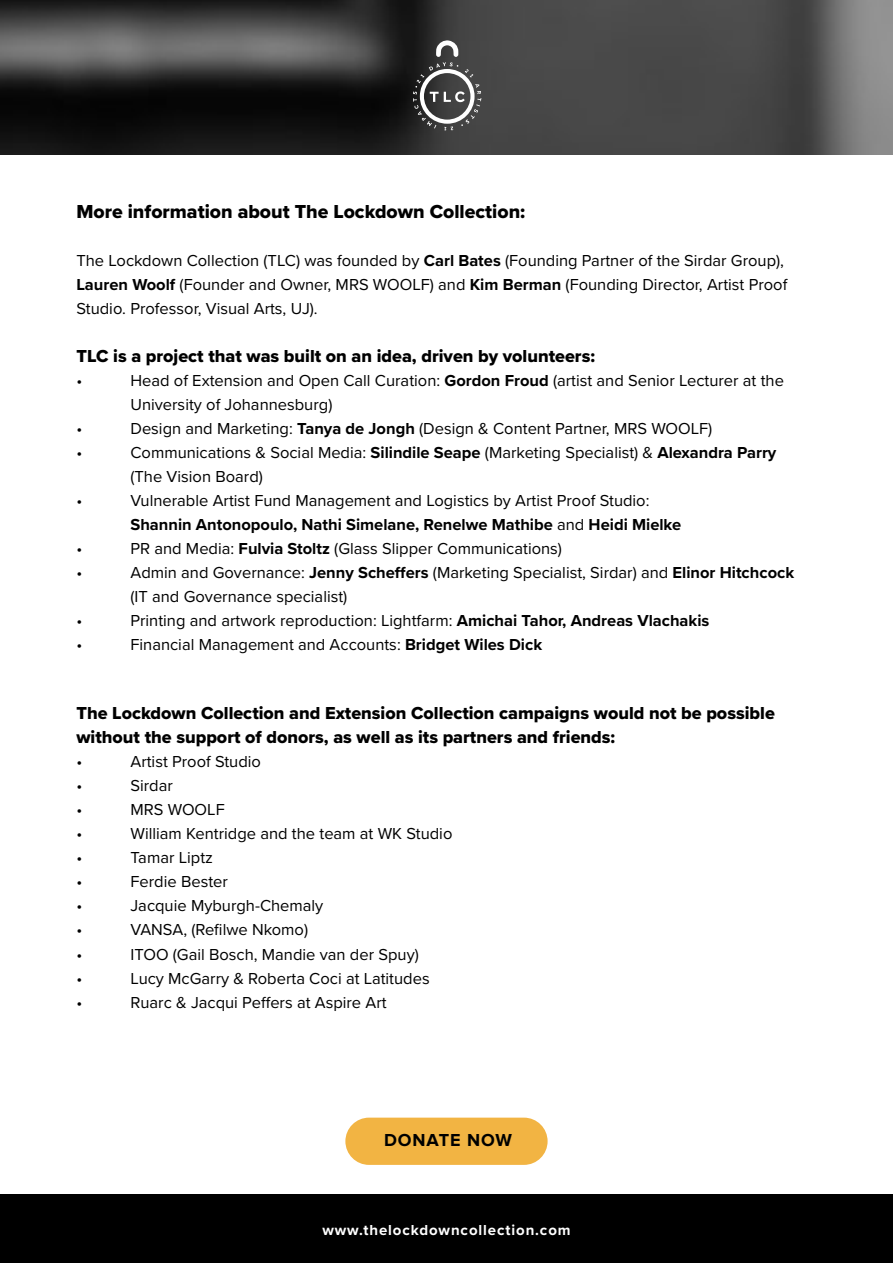
<style>
.page{position:relative;width:893px;height:1263px;background:#fff}
.page>*{position:absolute;margin:0;border:0;box-sizing:border-box;transform-origin:0 0}
.t1{font:19.5px "Proxima Nova Extrabld";color:#000}
.t2{font:18px/24px "Proxima Nova Extrabld";color:#000}
.t3{font:700 18px "Proxima Nova A";letter-spacing:.05em;color:#000}
.t4{font:16.5px/24px "Proxima Nova";color:#000}
.t5{font:700 15px "Proxima Nova";letter-spacing:.06em;color:#fff}
.s1{font-weight:700}
</style>
<div class="page">
<img style="left:0;top:0;width:893px;height:155px">
<svg style="left:413px;top:40px;width:68px;height:90px;background:#5a5a5a"></svg>
<div style="left:0;top:1194px;width:893px;height:69px;background:#000"></div>
<div style="left:345px;top:1117px;width:203px;height:48px;background:#f2b443;border-radius:24px"></div>
<p class="t1" style="left:76px;top:197px;width:450px">More information about The Lockdown Collection:</p>
<p class="t4" style="left:76px;top:248px;width:712px">The Lockdown Collection (TLC) was founded by <span class="s1">Carl Bates</span> (Founding Partner of the Sirdar Group),<br><span class="s1">Lauren Woolf</span> (Founder and Owner, MRS WOOLF) and <span class="s1">Kim Berman</span> (Founding Director, Artist Proof<br>Studio. Professor, Visual Arts, UJ).</p>
<p class="t2" style="left:76px;top:344px;width:520px">TLC is a project that was built on an idea, driven by volunteers:</p>
<p class="t4" style="left:76px;top:368px;width:7px">•</p>
<p class="t4" style="left:130px;top:368px;width:655px">Head of Extension and Open Call Curation: <span class="s1">Gordon Froud</span> (artist and Senior Lecturer at the<br>University of Johannesburg)</p>
<p class="t4" style="left:76px;top:416px;width:7px">•</p>
<p class="t4" style="left:130px;top:416px;width:583px">Design and Marketing: <span class="s1">Tanya de Jongh</span> (Design &amp; Content Partner, MRS WOOLF)</p>
<p class="t4" style="left:76px;top:440px;width:7px">•</p>
<p class="t4" style="left:130px;top:440px;width:647px">Communications &amp; Social Media: <span class="s1">Silindile Seape</span> (Marketing Specialist) &amp; <span class="s1">Alexandra Parry </span>(The Vision Board)</p>
<p class="t4" style="left:76px;top:488px;width:7px">•</p>
<p class="t4" style="left:130px;top:488px;width:552px">Vulnerable Artist Fund Management and Logistics by Artist Proof Studio:<br><span class="s1">Shannin Antonopoulo, Nathi Simelane, Renelwe Mathibe</span> and <span class="s1">Heidi Mielke</span></p>
<p class="t4" style="left:76px;top:536px;width:7px">•</p>
<p class="t4" style="left:130px;top:536px;width:433px">PR and Media: <span class="s1">Fulvia Stoltz</span> (Glass Slipper Communications)</p>
<p class="t4" style="left:76px;top:560px;width:7px">•</p>
<p class="t4" style="left:130px;top:560px;width:665px">Admin and Governance: <span class="s1">Jenny Scheffers</span> (Marketing Specialist, Sirdar) and <span class="s1">Elinor Hitchcock </span>(IT and Governance specialist)</p>
<p class="t4" style="left:76px;top:608px;width:7px">•</p>
<p class="t4" style="left:130px;top:608px;width:580px">Printing and artwork reproduction: Lightfarm: <span class="s1">Amichai Tahor, Andreas Vlachakis</span></p>
<p class="t4" style="left:76px;top:632px;width:7px">•</p>
<p class="t4" style="left:130px;top:632px;width:413px">Financial Management and Accounts: <span class="s1">Bridget Wiles Dick</span></p>
<p class="t2" style="left:76px;top:701px;width:700px">The Lockdown Collection and Extension Collection campaigns would not be possible without the support of donors, as well as its partners and friends:</p>
<p class="t4" style="left:76px;top:749px;width:7px">•</p>
<p class="t4" style="left:130px;top:749px;width:132px">Artist Proof Studio</p>
<p class="t4" style="left:76px;top:773px;width:7px">•</p>
<p class="t4" style="left:130px;top:773px;width:44px">Sirdar</p>
<p class="t4" style="left:76px;top:797px;width:7px">•</p>
<p class="t4" style="left:130px;top:797px;width:96px">MRS WOOLF</p>
<p class="t4" style="left:76px;top:821px;width:7px">•</p>
<p class="t4" style="left:130px;top:821px;width:323px">William Kentridge and the team at WK Studio</p>
<p class="t4" style="left:76px;top:845px;width:7px">•</p>
<p class="t4" style="left:130px;top:845px;width:84px">Tamar Liptz</p>
<p class="t4" style="left:76px;top:869px;width:7px">•</p>
<p class="t4" style="left:130px;top:869px;width:99px">Ferdie Bester</p>
<p class="t4" style="left:76px;top:893px;width:7px">•</p>
<p class="t4" style="left:130px;top:893px;width:194px">Jacquie Myburgh-Chemaly</p>
<p class="t4" style="left:76px;top:917px;width:7px">•</p>
<p class="t4" style="left:130px;top:917px;width:179px">VANSA, (Refilwe Nkomo)</p>
<p class="t4" style="left:76px;top:941px;width:7px">•</p>
<p class="t4" style="left:130px;top:941px;width:290px">ITOO (Gail Bosch, Mandie van der Spuy)</p>
<p class="t4" style="left:76px;top:965px;width:7px">•</p>
<p class="t4" style="left:130px;top:965px;width:301px">Lucy McGarry &amp; Roberta Coci at Latitudes</p>
<p class="t4" style="left:76px;top:989px;width:7px">•</p>
<p class="t4" style="left:130px;top:989px;width:258px">Ruarc &amp; Jacqui Peffers at Aspire Art</p>
<p class="t3" style="left:384px;top:1130px;width:129px">DONATE NOW</p>
<p class="t5" style="left:322px;top:1218px;width:250px">www.thelockdowncollection.com</p>
</div>
